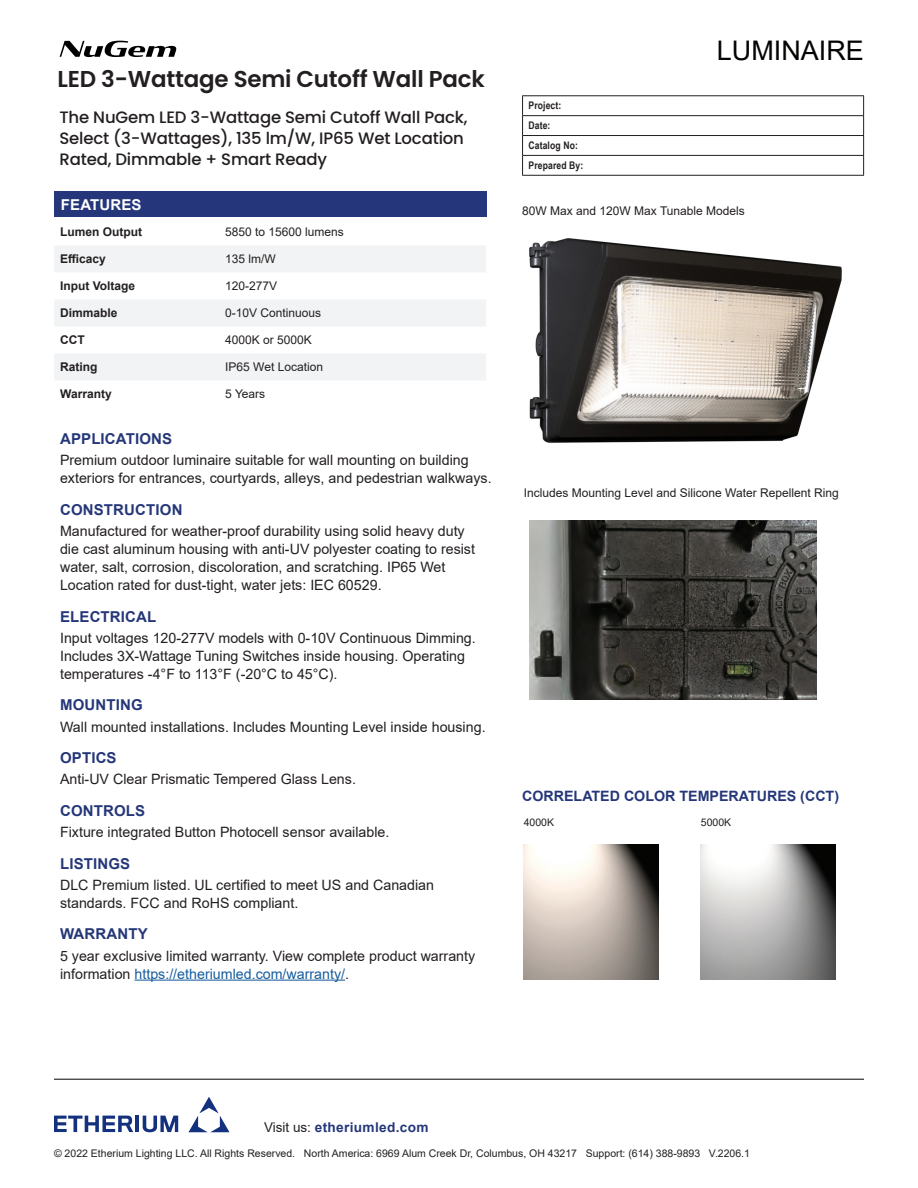
<style>
.page{position:relative;width:918px;height:1188px;background:#fff}
.page>*{position:absolute;margin:0;border:0;box-sizing:border-box;transform-origin:0 0}
.t1{font:27px "Arial";color:#040503}
.t2{font:600 22.95px "Poppins";letter-spacing:-.01em;color:#231f20}
.Paragraph_Style_-_ET{font:500 16.5px/21px "Poppins";letter-spacing:-.01em;color:#231f20}
.Headings{font:700 15px "Arial";letter-spacing:.01em;color:#253779}
.t3{font:700 15px "Arial";letter-spacing:.01em;color:#fff}
.ETH_Paragraph_Style{font:14.25px/18px "Arial";color:#231f20}
.Headings-2{font:700 14.25px "Arial";color:#253779}
.t4{font:700 13.5px "Arial";letter-spacing:.025em;color:#25377a}
.Captions{font:12px "Arial";color:#231f20}
.t5{font:700 12px "Arial";color:#231f20}
.Captions-2{font:10.5px "Arial";color:#231f20}
.t6{font:700 10.5px "Arial Narrow";letter-spacing:.01em;color:#231f20}
.s1{color:#175d9e}
.s2{font-weight:400;color:#231f20}
</style>
<div class="page">
<hr style="left:54px;top:1079px;width:810px;height:1px;background:#000">
<svg style="left:188px;top:1097px;width:42px;height:35px"></svg>
<svg style="left:54px;top:1116px;width:79px;height:16px"></svg>
<hr style="left:136px;top:1116px;width:3px;height:16px;background:#13317e">
<svg style="left:143px;top:1116px;width:35px;height:16px"></svg>
<svg style="left:54px;top:246px;width:432px;height:134px;fill:#f1f3f4"></svg>
<div style="left:54px;top:191px;width:432px;height:26px;background:#25377a"></div>
<hr style="left:522px;top:95px;width:342px;height:1px;background:#231f20">
<hr style="left:522px;top:115px;width:342px;height:1px;background:#231f20">
<hr style="left:522px;top:135px;width:342px;height:1px;background:#231f20">
<hr style="left:522px;top:155px;width:342px;height:1px;background:#231f20">
<svg style="left:522px;top:96px;width:1px;height:79px"></svg>
<svg style="left:863px;top:96px;width:1px;height:79px"></svg>
<hr style="left:522px;top:175px;width:342px;height:1px;background:#231f20">
<img style="left:524px;top:844px;width:135px;height:135px">
<img style="left:701px;top:844px;width:135px;height:135px">
<hr style="left:135px;top:980px;width:210px;height:1px;background:#175d9e">
<svg style="left:60px;top:41px;width:117px;height:16px"></svg>
<img style="left:530px;top:239px;width:312px;height:204px">
<img style="left:530px;top:520px;width:287px;height:180px">
<p class="t2" style="left:58px;top:66px;width:429px">LED 3-Wattage Semi Cutoff Wall Pack</p>
<p class="Paragraph_Style_-_ET" style="left:59px;top:107px;width:409px">The NuGem LED 3-Wattage Semi Cutoff Wall Pack,<br>Select (3-Wattages), 135 lm/W, IP65 Wet Location<br>Rated, Dimmable + Smart Ready</p>
<p class="t3" style="left:61px;top:194px;width:82px">FEATURES</p>
<p class="t5" style="left:60px;top:224px;width:83px">Lumen Output</p>
<p class="Captions" style="left:225px;top:224px;width:120px">5850 to 15600 lumens</p>
<p class="t5" style="left:60px;top:251px;width:47px">Efficacy</p>
<p class="Captions" style="left:225px;top:251px;width:52px">135 lm/W</p>
<p class="t5" style="left:60px;top:278px;width:77px">Input Voltage</p>
<p class="Captions" style="left:225px;top:278px;width:54px">120-277V</p>
<p class="t5" style="left:60px;top:305px;width:59px">Dimmable</p>
<p class="Captions" style="left:225px;top:305px;width:98px">0-10V Continuous</p>
<p class="t5" style="left:60px;top:332px;width:26px">CCT</p>
<p class="Captions" style="left:225px;top:332px;width:88px">4000K or 5000K</p>
<p class="t5" style="left:60px;top:359px;width:39px">Rating</p>
<p class="Captions" style="left:225px;top:359px;width:99px">IP65 Wet Location</p>
<p class="t5" style="left:60px;top:386px;width:53px">Warranty</p>
<p class="Captions" style="left:225px;top:386px;width:42px">5 Years</p>
<p class="Headings" style="left:60px;top:428px;width:114px">APPLICATIONS</p>
<p class="ETH_Paragraph_Style" style="left:60px;top:451px;width:433px">Premium outdoor luminaire suitable for wall mounting on building exteriors for entrances, courtyards, alleys, and pedestrian walkways.</p>
<p class="Headings" style="left:60px;top:499px;width:124px">CONSTRUCTION</p>
<p class="ETH_Paragraph_Style" style="left:60px;top:522px;width:416px">Manufactured for weather-proof durability using solid heavy duty die cast aluminum housing with anti-UV polyester coating to resist water, salt, corrosion, discoloration, and scratching. IP65 Wet Location rated for dust-tight, water jets: IEC 60529.</p>
<p class="Headings" style="left:60px;top:606px;width:98px">ELECTRICAL</p>
<p class="ETH_Paragraph_Style" style="left:60px;top:629px;width:417px">Input voltages 120-277V models with 0-10V Continuous Dimming.<br>Includes 3X-Wattage Tuning Switches inside housing. Operating temperatures -4°F to 113°F (-20°C to 45°C).</p>
<p class="Headings" style="left:60px;top:695px;width:84px">MOUNTING</p>
<p class="ETH_Paragraph_Style" style="left:60px;top:718px;width:427px">Wall mounted installations. Includes Mounting Level inside housing.</p>
<p class="Headings" style="left:60px;top:747px;width:58px">OPTICS</p>
<p class="ETH_Paragraph_Style" style="left:60px;top:770px;width:297px">Anti-UV Clear Prismatic Tempered Glass Lens.</p>
<p class="Headings" style="left:60px;top:800px;width:87px">CONTROLS</p>
<p class="ETH_Paragraph_Style" style="left:60px;top:823px;width:331px">Fixture integrated Button Photocell sensor available.</p>
<p class="Headings" style="left:60px;top:853px;width:72px">LISTINGS</p>
<p class="ETH_Paragraph_Style" style="left:60px;top:876px;width:376px">DLC Premium listed. UL certified to meet US and Canadian standards. FCC and RoHS compliant.</p>
<p class="Headings" style="left:60px;top:924px;width:89px">WARRANTY</p>
<p class="ETH_Paragraph_Style" style="left:60px;top:947px;width:417px">5 year exclusive limited warranty. View complete product warranty information <span class="s1">https://etheriumled.com/warranty/</span>.</p>
<h1 class="t1" style="left:717px;top:32px;width:149px">LUMINAIRE</h1>
<p class="t6" style="left:529px;top:98px;width:34px">Project:</p>
<p class="t6" style="left:529px;top:118px;width:23px">Date:</p>
<p class="t6" style="left:529px;top:138px;width:51px">Catalog No:</p>
<p class="t6" style="left:529px;top:157px;width:56px">Prepared By:</p>
<p class="Captions" style="left:522px;top:203px;width:224px">80W Max and 120W Max Tunable Models</p>
<p class="Captions" style="left:524px;top:484px;width:317px">Includes Mounting Level and Silicone Water Repellent Ring</p>
<p class="Headings-2" style="left:522px;top:786px;width:318px">CORRELATED COLOR TEMPERATURES (CCT)</p>
<p class="Captions-2" style="left:524px;top:815px;width:32px">4000K</p>
<p class="Captions-2" style="left:701px;top:815px;width:32px">5000K</p>
<p class="t4" style="left:264px;top:1117px;width:166px"><span class="s2">Visit us:</span> etheriumled.com</p>
<p class="Captions-2" style="left:54px;top:1146px;width:698px">© 2022 Etherium Lighting LLC. All Rights Reserved. North America: 6969 Alum Creek Dr, Columbus, OH 43217 Support: (614) 388-9893 V.2206.1</p>
</div>
